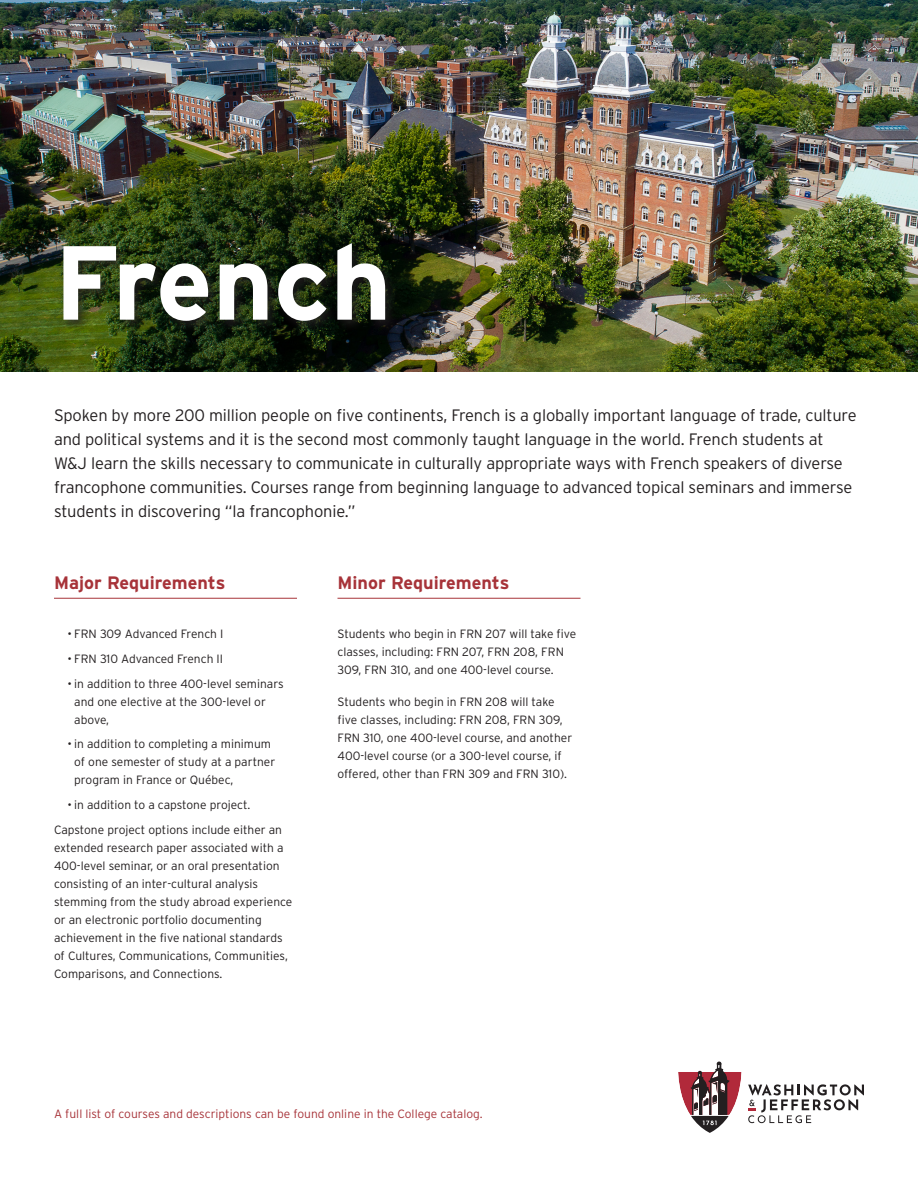
<style>
.page{position:relative;width:918px;height:1188px;background:#fff}
.page>*{position:absolute;margin:0;border:0;box-sizing:border-box;transform-origin:0 0}
.t1{font:700 105px "Interstate";color:#fff}
.t2{font:700 18px "Interstate";color:#a73339}
.Intro_Copy{font:300 16.5px/24px "Interstate";letter-spacing:-.01em;color:#231f20}
.Majors{font:300 12px/18px "Interstate";color:#231f20}
.t3{font:300 12px "Interstate";color:#a73339}
</style>
<div class="page">
<svg style="left:748px;top:1084px;width:116px;height:39px"></svg>
<svg style="left:678px;top:1061px;width:64px;height:72px"></svg>
<img style="left:0;top:0;width:918px;height:372px">
<div style="left:60px;top:241px;width:338px;height:93px;background:#231f20;opacity:.75"></div>
<hr style="left:54px;top:598px;width:243px;height:1px;background:#a73339">
<hr style="left:338px;top:598px;width:242px;height:1px;background:#a73339">
<h1 class="t1" style="left:54px;top:224px;width:339px">French</h1>
<p class="Intro_Copy" style="left:54px;top:403px;width:804px">Spoken by more 200 million people on five continents, French is a globally important language of trade, culture and political systems and it is the second most commonly taught language in the world. French students at W&amp;J learn the skills necessary to communicate in culturally appropriate ways with French speakers of diverse francophone communities. Courses range from beginning language to advanced topical seminars and immerse students in discovering “la francophonie.”</p>
<h3 class="t2" style="left:54px;top:573px;width:173px">Major Requirements</h3>
<h3 class="t2" style="left:338px;top:573px;width:173px">Minor Requirements</h3>
<p class="Majors" style="left:68px;top:625px;width:158px">• FRN 309 Advanced French I</p>
<p class="Majors" style="left:68px;top:650px;width:157px">• FRN 310 Advanced French II</p>
<p class="Majors" style="left:74px;top:674px;width:211px;text-indent:-7px">• in addition to three 400-level seminars and one elective at the 300-level or above,</p>
<p class="Majors" style="left:74px;top:735px;width:203px;text-indent:-7px">• in addition to completing a minimum of one semester of study at a partner program in France or Québec,</p>
<p class="Majors" style="left:68px;top:796px;width:184px">• in addition to a capstone project.</p>
<p class="Majors" style="left:54px;top:821px;width:240px">Capstone project options include either an extended research paper associated with a 400-level seminar, or an oral presentation consisting of an inter-cultural analysis stemming from the study abroad experience or an electronic portfolio documenting achievement in the five national standards of Cultures, Communications, Communities, Comparisons, and Connections.</p>
<p class="Majors" style="left:338px;top:625px;width:240px">Students who begin in FRN 207 will take five classes, including: FRN 207, FRN 208, FRN<br>309, FRN 310, and one 400-level course.</p>
<p class="Majors" style="left:338px;top:692px;width:236px">Students who begin in FRN 208 will take five classes, including: FRN 208, FRN 309, FRN 310, one 400-level course, and another 400-level course (or a 300-level course, if offered, other than FRN 309 and FRN 310).</p>
<p class="t3" style="left:54px;top:1107px;width:430px">A full list of courses and descriptions can be found online in the College catalog.</p>
</div>
